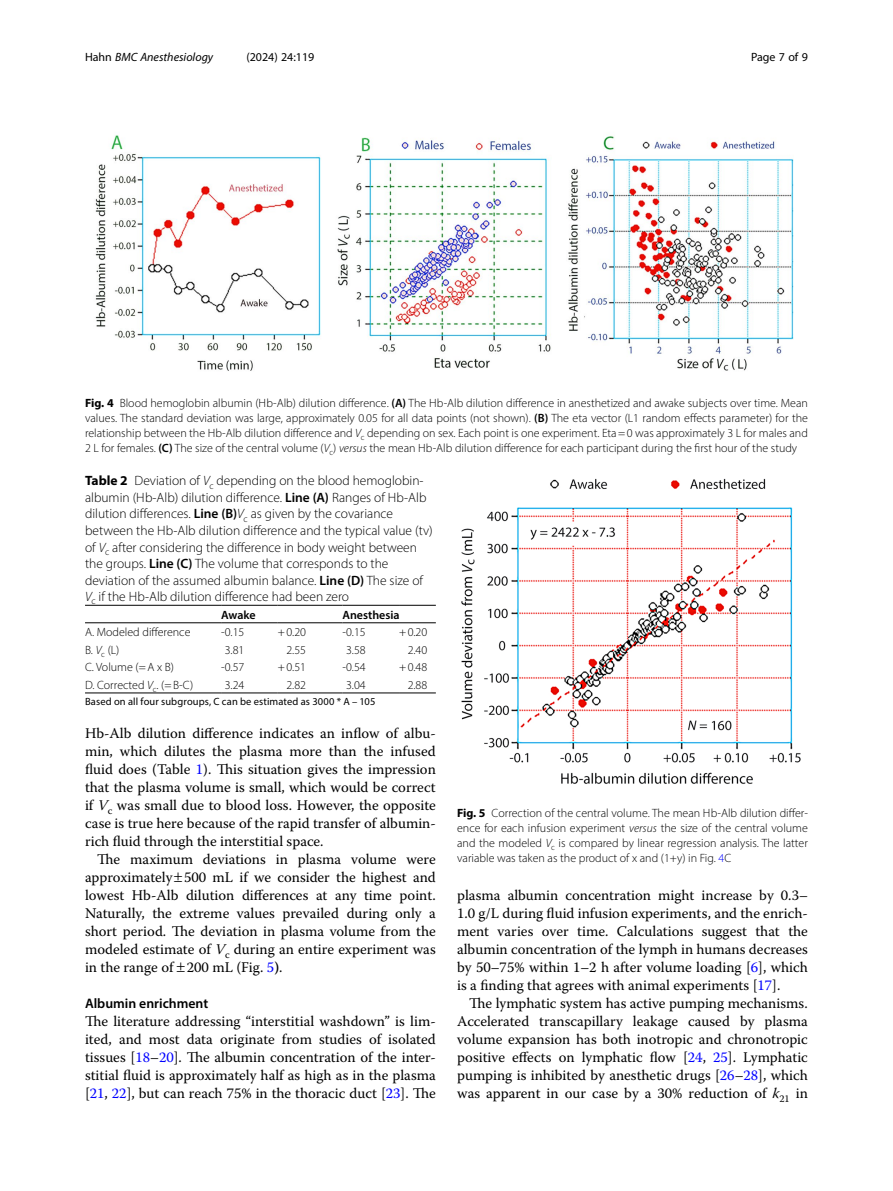
<style>
.page{position:relative;width:893px;height:1191px;background:#fff}
.page>*{position:absolute;margin:0;border:0;box-sizing:border-box;transform-origin:0 0}
.Body_Text{font:14.7px/18px "Warnock Pro";color:#000;text-align:justify}
.Body_Text_Indent{font:14.7px/18px "Warnock Pro";color:#000;text-align:justify}
.Head_2{font:600 13.8px "Myriad Pro";color:#000}
.Table_Caption{font:300 13.5px/16.5px "Myriad Pro";color:#000}
.Figure_Caption{font:300 12px/15px "Myriad Pro";color:#000;text-align:justify}
.Table_Body_Tab2_Deci{font:300 12px "Myriad Pro";color:#000}
.Table_Body{font:300 12px "Myriad Pro";color:#000}
.t1{font:italic 12px "Myriad Pro";color:#000}
.t2{font:12px "Myriad Pro";color:#000}
.Table_Head{font:600 12px "Myriad Pro";color:#000}
.Table_Footnote{font:10.5px "Myriad Pro";letter-spacing:.01em;color:#000}
.s1{font-style:normal}
.s2{font-weight:700}
.s3{font-weight:600}
.s4{font-style:italic}
.s5{color:#00f}
</style>
<div class="page">
<hr style="left:278px;top:622px;width:64px;height:1px;background:#000">
<hr style="left:399px;top:622px;width:37px;height:1px;background:#000">
<hr style="left:85px;top:622px;width:136px;height:1px;background:#000">
<hr style="left:221px;top:605px;width:57px;height:1px;background:#000">
<hr style="left:278px;top:605px;width:64px;height:1px;background:#000">
<hr style="left:221px;top:622px;width:57px;height:1px;background:#000">
<hr style="left:342px;top:605px;width:57px;height:1px;background:#000">
<hr style="left:399px;top:605px;width:37px;height:1px;background:#000">
<hr style="left:342px;top:622px;width:57px;height:1px;background:#000">
<hr style="left:221px;top:692px;width:57px;height:1px;background:#000">
<hr style="left:278px;top:692px;width:64px;height:1px;background:#000">
<hr style="left:342px;top:692px;width:57px;height:1px;background:#000">
<hr style="left:399px;top:692px;width:37px;height:1px;background:#000">
<hr style="left:85px;top:692px;width:136px;height:1px;background:#000">
<hr style="left:85px;top:605px;width:136px;height:1px;background:#000">
<img style="left:461px;top:478px;width:340px;height:306px">
<img style="left:95px;top:135px;width:699px;height:236px">
<p class="t1" style="left:85px;top:50px;width:130px"><span class="s1">Hahn</span> BMC Anesthesiology</p>
<p class="t2" style="left:246px;top:50px;width:70px">(2024) 24:119</p>
<p class="t2" style="left:751px;top:50px;width:58px">Page 7 of 9</p>
<p class="Figure_Caption" style="left:85px;top:395px;width:724px"><span class="s2">Fig. 4</span> Blood hemoglobin albumin (Hb-Alb) dilution difference. <span class="s3">(A)</span> The Hb-Alb dilution difference in anesthetized and awake subjects over time. Mean values. The standard deviation was large, approximately 0.05 for all data points (not shown). <span class="s3">(B)</span> The eta vector (L1 random effects parameter) for the relationship between the Hb-Alb dilution difference and <span class="s4">V</span><sub>c</sub> depending on sex. Each point is one experiment. Eta=0 was approximately 3 L for males and 2 L for females. <span class="s3">(C)</span> The size of the central volume (<span class="s4">V</span><sub>c</sub>) <span class="s4">versus</span> the mean Hb-Alb dilution difference for each participant during the first hour of the study</p>
<p class="Table_Caption" style="left:85px;top:472px;width:349px"><span class="s2">Table 2</span> Deviation of <span class="s4">V</span><sub>c</sub> depending on the blood hemoglobin&shy;albumin (Hb-Alb) dilution difference. <span class="s3">Line (A)</span> Ranges of Hb-Alb dilution differences. <span class="s3">Line (B)</span><span class="s4">V</span><sub>c</sub> as given by the covariance between the Hb-Alb dilution difference and the typical value (tv) of <span class="s4">V</span><sub>c</sub> after considering the difference in body weight between the groups. <span class="s3">Line (C)</span> The volume that corresponds to the deviation of the assumed albumin balance. <span class="s3">Line (D)</span> The size of <span class="s4">V</span><sub>c</sub> if the Hb-Alb dilution difference had been zero</p>
<p class="Table_Head" style="left:221px;top:607px;width:36px">Awake</p>
<p class="Table_Head" style="left:342px;top:607px;width:59px">Anesthesia</p>
<p class="Table_Body" style="left:85px;top:625px;width:107px">A. Modeled difference</p>
<p class="Table_Body_Tab2_Deci" style="left:221px;top:625px;width:25px">-0.15</p>
<p class="Table_Body_Tab2_Deci" style="left:278px;top:625px;width:30px">+0.20</p>
<p class="Table_Body_Tab2_Deci" style="left:342px;top:625px;width:25px">-0.15</p>
<p class="Table_Body_Tab2_Deci" style="left:399px;top:625px;width:30px">+0.20</p>
<p class="Table_Body" style="left:85px;top:642px;width:36px">B. <span class="s4">V</span><sub>c</sub> (L)</p>
<p class="Table_Body_Tab2_Deci" style="left:225px;top:642px;width:21px">3.81</p>
<p class="Table_Body_Tab2_Deci" style="left:286px;top:642px;width:21px">2.55</p>
<p class="Table_Body_Tab2_Deci" style="left:346px;top:642px;width:21px">3.58</p>
<p class="Table_Body_Tab2_Deci" style="left:408px;top:642px;width:21px">2.40</p>
<p class="Table_Body" style="left:85px;top:660px;width:91px">C. Volume (=A x B)</p>
<p class="Table_Body_Tab2_Deci" style="left:221px;top:660px;width:25px">-0.57</p>
<p class="Table_Body_Tab2_Deci" style="left:278px;top:660px;width:30px">+0.51</p>
<p class="Table_Body_Tab2_Deci" style="left:342px;top:660px;width:25px">-0.54</p>
<p class="Table_Body_Tab2_Deci" style="left:399px;top:660px;width:30px">+0.48</p>
<p class="Table_Body" style="left:85px;top:677px;width:110px">D. Corrected <span class="s4">V</span><sub>c</sub>. (=B-C)</p>
<p class="Table_Body_Tab2_Deci" style="left:225px;top:677px;width:21px">3.24</p>
<p class="Table_Body_Tab2_Deci" style="left:286px;top:677px;width:21px">2.82</p>
<p class="Table_Body_Tab2_Deci" style="left:346px;top:677px;width:21px">3.04</p>
<p class="Table_Body_Tab2_Deci" style="left:408px;top:677px;width:21px">2.88</p>
<p class="Table_Footnote" style="left:85px;top:695px;width:292px">Based on all four subgroups, C can be estimated as 3000 * A – 105</p>
<p class="Body_Text" style="left:85px;top:724px;width:352px">Hb-Alb dilution difference indicates an inflow of albu&shy;min, which dilutes the plasma more than the infused fluid does (Table <span class="s5">1</span>). This situation gives the impression that the plasma volume is small, which would be correct if <span class="s4">V</span><sub>c</sub> was small due to blood loss. However, the opposite case is true here because of the rapid transfer of albumin&shy;rich fluid through the interstitial space.</p>
<p class="Body_Text_Indent" style="left:85px;top:850px;width:352px;text-indent:12px">The maximum deviations in plasma volume were approximately 500 mL if we consider the highest and lowest Hb-Alb dilution differences at any time point.<br>Naturally, the extreme values prevailed during only a short period. The deviation in plasma volume from the modeled estimate of <span class="s4">V</span><sub>c</sub> during an entire experiment was in the range of 200 mL (Fig. <span class="s5">5</span><span class="s3">)</span>.</p>
<p class="Head_2" style="left:85px;top:995px;width:125px">Albumin enrichment</p>
<p class="Body_Text" style="left:85px;top:1012px;width:352px">The literature addressing “interstitial washdown” is lim&shy;ited, and most data originate from studies of isolated tissues [<span class="s5">18</span>–<span class="s5">20</span>]. The albumin concentration of the inter&shy;stitial fluid is approximately half as high as in the plasma [<span class="s5">21</span>, <span class="s5">22</span>], but can reach 75% in the thoracic duct [<span class="s5">23</span>]. The</p>
<p class="Figure_Caption" style="left:457px;top:805px;width:352px"><span class="s2">Fig. 5</span> Correction of the central volume. The mean Hb-Alb dilution differ&shy;ence for each infusion experiment <span class="s4">versus</span> the size of the central volume and the modeled <span class="s4">V</span><sub>c</sub> is compared by linear regression analysis. The latter variable was taken as the product of x and (1+y) in Fig. <span class="s5">4</span>C</p>
<p class="Body_Text" style="left:457px;top:886px;width:352px">plasma albumin concentration might increase by 0.3– 1.0 g/L during fluid infusion experiments, and the enrich&shy;ment varies over time. Calculations suggest that the albumin concentration of the lymph in humans decreases by 50–75% within 1–2 h after volume loading [<span class="s5">6</span>], which is a finding that agrees with animal experiments [<span class="s5">17</span>].</p>
<p class="Body_Text_Indent" style="left:457px;top:994px;width:352px;text-indent:12px">The lymphatic system has active pumping mechanisms.<br>Accelerated transcapillary leakage caused by plasma volume expansion has both inotropic and chronotropic positive effects on lymphatic flow [<span class="s5">24</span>, <span class="s5">25</span>]. Lymphatic pumping is inhibited by anesthetic drugs [<span class="s5">26</span>–<span class="s5">28</span>], which was apparent in our case by a 30% reduction of <span class="s4">k</span><sub>21</sub> in</p>
</div>
